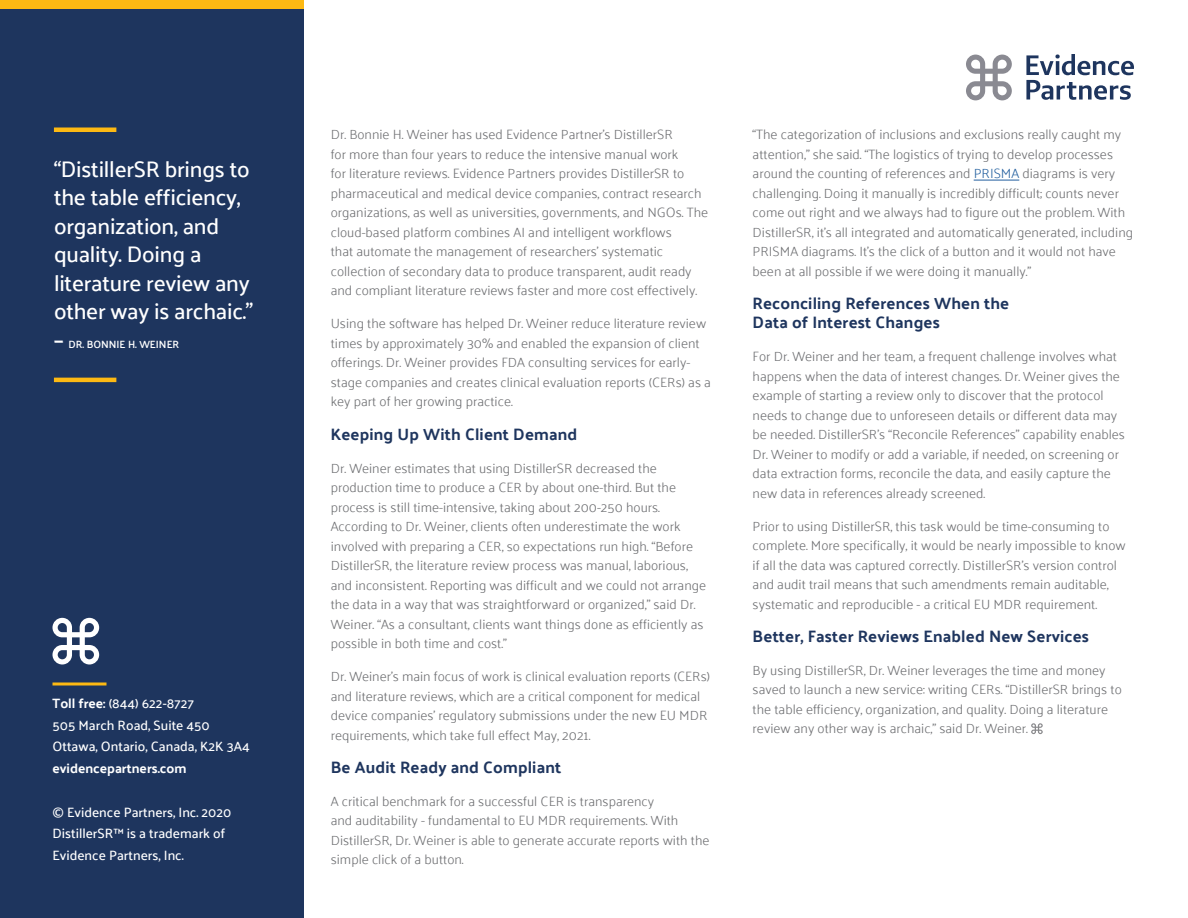
<style>
.page{position:relative;width:1188px;height:918px;background:#fff}
.page>*{position:absolute;margin:0;border:0;box-sizing:border-box;transform-origin:0 0}
.t1{font:500 22.5px/28.5px "Palanquin";letter-spacing:-.01em;color:#fff}
.t2{font:700 16.5px/19.5px "Palanquin";letter-spacing:.01em;color:#1e355e}
.t3{font:300 13.5px/19.5px "Palanquin";color:#6d6e71}
.t4{font:500 13.5px/21.8px "Palanquin";color:#fff}
.t5{font:700 13.5px "Palanquin";color:#fff}
.t6{font:600 10.5px "Palanquin";color:#fff}
.s1{font-size:22.5px}
.s2{font-weight:700}
.s3{color:#215e9e}
</style>
<div class="page">
<hr style="left:974px;top:180px;width:45px;height:1px;background:#215e9e">
<svg style="left:1031px;top:723px;width:12px;height:11px"></svg>
<div style="left:0;top:0;width:304px;height:918px;background:#1e355e"></div>
<div style="left:0;top:0;width:304px;height:9px;background:#fdb913"></div>
<svg style="left:52px;top:618px;width:47px;height:46px"></svg>
<svg style="left:52px;top:682px;width:54px;height:4px"></svg>
<hr style="left:54px;top:128px;width:62px;height:4px;background:#fdb913">
<hr style="left:54px;top:378px;width:62px;height:4px;background:#fdb913">
<svg style="left:966px;top:55px;width:46px;height:45px"></svg>
<svg style="left:1026px;top:54px;width:108px;height:46px"></svg>
<h1 class="t1" style="left:54px;top:155px;width:200px">“DistillerSR brings to the table efficiency, organization, and quality. Doing a literature review any other way is archaic.”</h1>
<p class="t6" style="left:54px;top:338px;width:127px"><span class="s1">–</span> DR. BONNIE H. WEINER</p>
<p class="t4" style="left:52px;top:692px;width:199px"><span class="s2">Toll free:</span> (844) 622-8727<br>505 March Road, Suite 450<br>Ottawa, Ontario, Canada, K2K 3A4</p>
<p class="t5" style="left:52px;top:761px;width:136px">evidencepartners.com</p>
<p class="t4" style="left:52px;top:801px;width:181px">© Evidence Partners, Inc. 2020<br>DistillerSR™ is a trademark of<br>Evidence Partners, Inc.</p>
<p class="t3" style="left:331px;top:125px;width:379px">Dr. Bonnie H. Weiner has used Evidence Partner’s DistillerSR<br>for more than four years to reduce the intensive manual work<br>for literature reviews. Evidence Partners provides DistillerSR to pharmaceutical and medical device companies, contract research organizations, as well as universities, governments, and NGOs. The cloud-based platform combines AI and intelligent workflows<br>that automate the management of researchers’ systematic collection of secondary data to produce transparent, audit ready and compliant literature reviews faster and more cost effectively.</p>
<p class="t3" style="left:331px;top:314px;width:382px">Using the software has helped Dr. Weiner reduce literature review times by approximately 30% and enabled the expansion of client offerings. Dr. Weiner provides FDA consulting services for early&shy;stage companies and creates clinical evaluation reports (CERs) as a key part of her growing practice.</p>
<p class="t2" style="left:331px;top:424px;width:248px">Keeping Up With Client Demand</p>
<p class="t3" style="left:331px;top:458px;width:377px">Dr. Weiner estimates that using DistillerSR decreased the production time to produce a CER by about one-third. But the process is still time-intensive, taking about 200-250 hours.<br>According to Dr. Weiner, clients often underestimate the work involved with preparing a CER, so expectations run high. “Before DistillerSR, the literature review process was manual, laborious, and inconsistent. Reporting was difficult and we could not arrange the data in a way that was straightforward or organized,” said Dr.<br>Weiner. “As a consultant, clients want things done as efficiently as possible in both time and cost.”</p>
<p class="t3" style="left:331px;top:667px;width:381px">Dr. Weiner’s main focus of work is clinical evaluation reports (CERs) and literature reviews, which are a critical component for medical device companies’ regulatory submissions under the new EU MDR requirements, which take full effect May, 2021.</p>
<p class="t2" style="left:331px;top:757px;width:232px">Be Audit Ready and Compliant</p>
<p class="t3" style="left:331px;top:791px;width:380px">A critical benchmark for a successful CER is transparency<br>and auditability - fundamental to EU MDR requirements. With DistillerSR, Dr. Weiner is able to generate accurate reports with the simple click of a button.</p>
<p class="t3" style="left:753px;top:125px;width:382px">“The categorization of inclusions and exclusions really caught my attention,” she said. “The logistics of trying to develop processes around the counting of references and <span class="s3">PRISMA</span> diagrams is very challenging. Doing it manually is incredibly difficult; counts never come out right and we always had to figure out the problem. With DistillerSR, it’s all integrated and automatically generated, including PRISMA diagrams. It’s the click of a button and it would not have been at all possible if we were doing it manually.”</p>
<p class="t2" style="left:753px;top:293px;width:258px">Reconciling References When the<br>Data of Interest Changes</p>
<p class="t3" style="left:753px;top:347px;width:374px">For Dr. Weiner and her team, a frequent challenge involves what happens when the data of interest changes. Dr. Weiner gives the example of starting a review only to discover that the protocol needs to change due to unforeseen details or different data may be needed. DistillerSR’s “Reconcile References” capability enables Dr. Weiner to modify or add a variable, if needed, on screening or data extraction forms, reconcile the data, and easily capture the new data in references already screened.</p>
<p class="t3" style="left:753px;top:516px;width:375px">Prior to using DistillerSR, this task would be time-consuming to complete. More specifically, it would be nearly impossible to know if all the data was captured correctly. DistillerSR’s version control and audit trail means that such amendments remain auditable, systematic and reproducible - a critical EU MDR requirement.</p>
<p class="t2" style="left:753px;top:626px;width:338px">Better, Faster Reviews Enabled New Services</p>
<p class="t3" style="left:753px;top:660px;width:371px">By using DistillerSR, Dr. Weiner leverages the time and money saved to launch a new service: writing CERs. “DistillerSR brings to the table efficiency, organization, and quality. Doing a literature review any other way is archaic,” said Dr. Weiner.</p>
</div>
